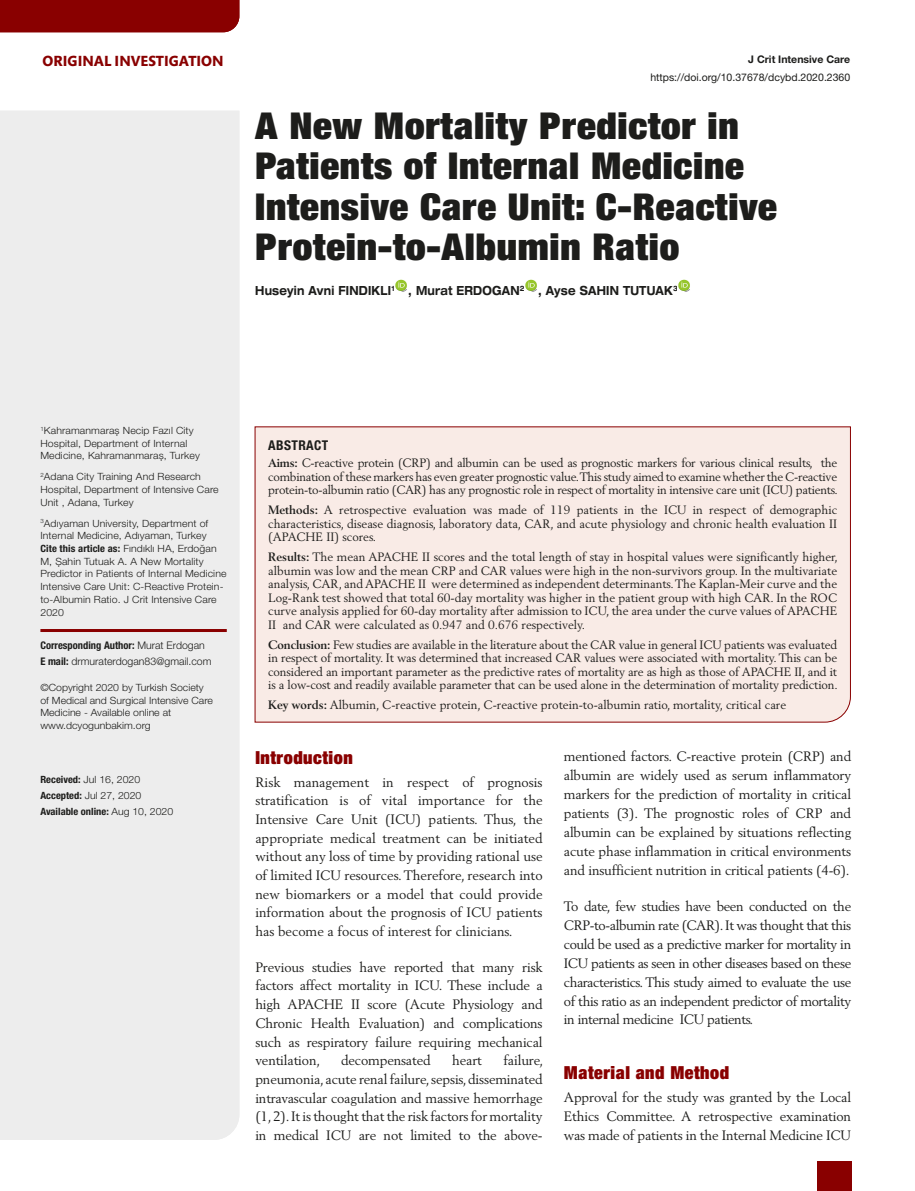
<style>
.page{position:relative;width:915px;height:1191px;background:#fff}
.page>*{position:absolute;margin:0;border:0;box-sizing:border-box;transform-origin:0 0}
.t1{font:900 condensed 37.05px/40.5px "Helvetica Neue LT Pro";letter-spacing:.02em;color:#1d1d1b;scale:1.05 1}
.t2{font:900 condensed 18px "Helvetica Neue LT Pro";letter-spacing:.03em;color:#890000}
.t3{font:700 15px "Mundo Sans Std";color:#890000}
.t4{font:13.5px/18.8px "Berling LT Std";letter-spacing:-.01em;color:#1d1d1b;text-align:justify}
.t5{font:700 condensed 13.5px "Helvetica Neue LT Pro";letter-spacing:.03em;color:#1d1d1b}
.t6{font:700 expanded 12.6px "Helvetica Neue LT Pro";letter-spacing:.02em;color:#1d1d1b;scale:.79 1}
.t7{font:12px/13.5px "Berling LT Std";color:#1d1d1b;text-align:justify}
.t8{font:300 10.5px/16.2px "Helvetica Neue LT Pro";color:#1d1d1b}
.t9{font:10.5px "Helvetica Neue LT Pro";color:#1d1d1b}
.t10{font:700 10.5px "Helvetica Neue LT Pro";color:#1d1d1b}
.t11{font:300 10.05px/12.8px "Helvetica Neue LT Pro";letter-spacing:.01em;color:#1d1d1b;scale:1.05 1}
.t12{font:700 condensed 10.05px/16.2px "Helvetica Neue LT Pro";color:#1d1d1b;scale:1.05 1}
.s1{font-weight:700;font-stretch:condensed}
.s2{font-weight:300;font-stretch:normal}
.s3{font-weight:700}
</style>
<div class="page">
<div style="left:816px;top:1161px;width:34px;height:30px;background:#890000"></div>
<div style="left:0;top:111px;width:239px;height:1029px;background:#ededed"></div>
<img style="left:395px;top:279px;width:12px;height:13px">
<img style="left:525px;top:279px;width:12px;height:13px">
<img style="left:678px;top:279px;width:12px;height:13px">
<div style="left:254px;top:426px;width:596px;height:297px;background:#f9ebe6"></div>
<hr style="left:40px;top:629px;width:187px;height:3px;background:#890000">
<div style="left:0;top:0;width:239px;height:32px;background:#890000"></div>
<p class="t3" style="left:43px;top:52px;width:182px">ORIGINAL INVESTIGATION</p>
<p class="t10" style="left:748px;top:53px;width:103px">J Crit Intensive Care</p>
<p class="t9" style="left:650px;top:71px;width:201px">https://doi.org/10.37678/dcybd.2020.2360</p>
<h1 class="t1" style="left:255px;top:104px;width:498px">A New Mortality Predictor in<br>Patients of Internal Medicine<br>Intensive Care Unit: C-Reactive<br>Protein-to-Albumin Ratio</h1>
<p class="t6" style="left:255px;top:283px;width:536px">Huseyin Avni FINDIKLI<sup>1</sup> , Murat ERDOGAN<sup>2</sup> , Ayse SAHIN TUTUAK<sup>3</sup></p>
<p class="t11" style="left:40px;top:424px;width:153px"><sup>1</sup>Kahramanmaraş Necip Fazıl City<br>Hospital, Department of Internal<br>Medicine, Kahramanmaraş, Turkey</p>
<p class="t11" style="left:40px;top:470px;width:171px"><sup>2</sup>Adana City Training And Research<br>Hospital, Department of Intensive Care<br>Unit , Adana, Turkey</p>
<p class="t11" style="left:40px;top:516px;width:179px"><sup>3</sup>Adıyaman University, Department of Internal Medicine, Adıyaman, Turkey<br><span class="s1">Cite this article as:</span> Fındıklı HA, Erdoğan M, Şahin Tutuak A. A New Mortality Predictor in Patients of Internal Medicine Intensive Care Unit: C-Reactive Protein&shy;to-Albumin Ratio. J Crit Intensive Care 2020</p>
<p class="t8" style="left:40px;top:637px;width:172px"><span class="s1">Corresponding Author:</span> Murat Erdogan<br><span class="s1">E mail:</span> drmuraterdogan83@gmail.com</p>
<p class="t11" style="left:40px;top:680px;width:166px">©Copyright 2020 by Turkish Society of Medical and Surgical Intensive Care<br>Medicine - Available online at www.dcyogunbakim.org</p>
<p class="t12" style="left:40px;top:771px;width:128px">Received: <span class="s2">Jul 16, 2020<br></span>Accepted: <span class="s2">Jul 27, 2020<br></span>Available online: <span class="s2">Aug 10, 2020</span></p>
<p class="t5" style="left:268px;top:436px;width:62px">ABSTRACT</p>
<p class="t7" style="left:268px;top:456px;width:571px"><span class="s3">Aims:</span> C-reactive protein (CRP) and albumin can be used as prognostic markers for various clinical results, the combination of these markers has even greater prognostic value. This study aimed to examine whether the C-reactive protein-to-albumin ratio (CAR) has any prognostic role in respect of mortality in intensive care unit (ICU) patients.</p>
<p class="t7" style="left:268px;top:503px;width:570px"><span class="s3">Methods:</span> A retrospective evaluation was made of 119 patients in the ICU in respect of demographic characteristics, disease diagnosis, laboratory data, CAR, and acute physiology and chronic health evaluation II (APACHE II) scores.</p>
<p class="t7" style="left:268px;top:550px;width:571px"><span class="s3">Results:</span> The mean APACHE II scores and the total length of stay in hospital values were significantly higher, albumin was low and the mean CRP and CAR values were high in the non-survivors group. In the multivariate analysis, CAR, and APACHE II were determined as independent determinants. The Kaplan-Meir curve and the Log-Rank test showed that total 60-day mortality was higher in the patient group with high CAR. In the ROC curve analysis applied for 60-day mortality after admission to ICU, the area under the curve values of APACHE II and CAR were calculated as 0.947 and 0.676 respectively.</p>
<p class="t7" style="left:268px;top:637px;width:571px"><span class="s3">Conclusion:</span> Few studies are available in the literature about the CAR value in general ICU patients was evaluated in respect of mortality. It was determined that increased CAR values were associated with mortality. This can be considered an important parameter as the predictive rates of mortality are as high as those of APACHE II, and it is a low-cost and readily available parameter that can be used alone in the determination of mortality prediction.</p>
<p class="t7" style="left:268px;top:698px;width:519px"><span class="s3">Key words:</span> Albumin, C-reactive protein, C-reactive protein-to-albumin ratio, mortality, critical care</p>
<h2 class="t2" style="left:255px;top:745px;width:99px">Introduction</h2>
<p class="t4" style="left:255px;top:772px;width:289px">Risk management in respect of prognosis stratification is of vital importance for the Intensive Care Unit (ICU) patients. Thus, the appropriate medical treatment can be initiated without any loss of time by providing rational use of limited ICU resources. Therefore, research into new biomarkers or a model that could provide information about the prognosis of ICU patients has become a focus of interest for clinicians.</p>
<p class="t4" style="left:255px;top:957px;width:289px">Previous studies have reported that many risk factors affect mortality in ICU. These include a high APACHE II score (Acute Physiology and Chronic Health Evaluation) and complications such as respiratory failure requiring mechanical ventilation,</p>
<p class="t4" style="left:255px;top:1051px;width:289px;text-indent:248px">failure, pneumonia, acute renal failure, sepsis, disseminated intravascular coagulation and massive hemorrhage (1, 2). It is thought that the risk factors for mortality in medical ICU are not limited to the above-</p>
<p class="t4" style="left:341px;top:1051px;width:91px">decompensated</p>
<p class="t4" style="left:452px;top:1051px;width:31px">heart</p>
<p class="t4" style="left:563px;top:747px;width:289px">mentioned factors. C-reactive protein (CRP) and albumin are widely used as serum inflammatory markers for the prediction of mortality in critical patients (3). The prognostic roles of CRP and albumin can be explained by situations reflecting acute phase inflammation in critical environments and insufficient nutrition in critical patients (4-6).</p>
<p class="t4" style="left:563px;top:896px;width:289px">To date, few studies have been conducted on the CRP-to-albumin rate (CAR). It was thought that this could be used as a predictive marker for mortality in ICU patients as seen in other diseases based on these characteristics. This study aimed to evaluate the use of this ratio as an independent predictor of mortality in internal medicine ICU patients.</p>
<h2 class="t2" style="left:563px;top:1061px;width:167px">Material and Method</h2>
<p class="t4" style="left:563px;top:1087px;width:289px">Approval for the study was granted by the Local Ethics Committee. A retrospective examination was made of patients in the Internal Medicine ICU</p>
</div>
